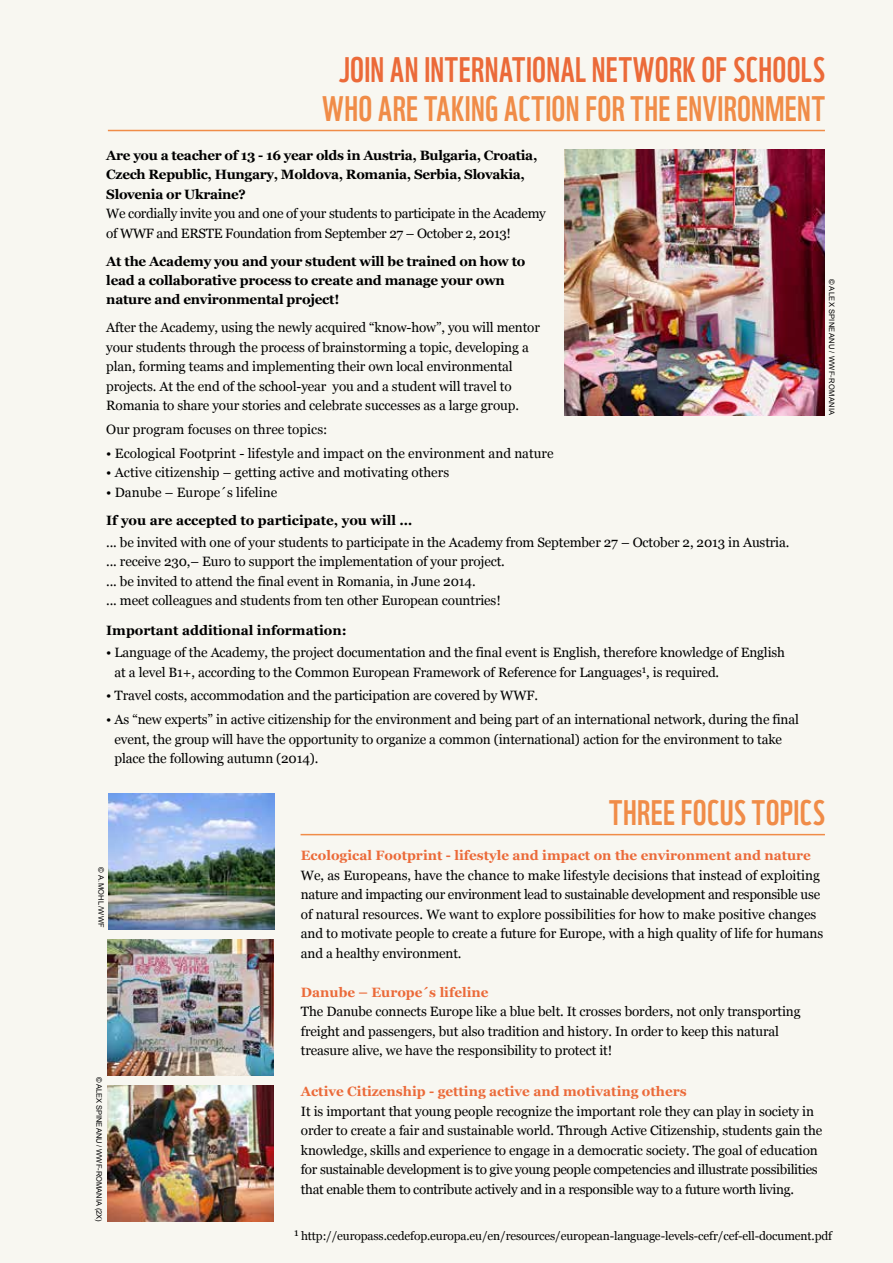
<style>
.page{position:relative;width:893px;height:1263px;background:#f8f7f1}
.page>*{position:absolute;margin:0;border:0;box-sizing:border-box;transform-origin:0 0}
.t1{font:34.5px "WWF";letter-spacing:.01em;color:#f08c48}
.t2{font:34.5px "WWF";letter-spacing:.005em;color:#eb6a39}
.t3{font:13.5px/19.5px "Georgia";letter-spacing:-.01em;color:#000}
.t4{font:700 13.5px/19.5px "Georgia";letter-spacing:-.02em;color:#000}
.t5{font:700 13.5px "Georgia";color:#eb6a39}
.t6{font:700 13.5px "Georgia";color:#000}
.t7{font:12px "Georgia";letter-spacing:-.01em;color:#000}
.t8{font:7.5px "Arial";letter-spacing:.035em;color:#000}
.t9{font:7.5px "Arial";letter-spacing:.005em;color:#000}
</style>
<div class="page">
<hr style="left:892px;top:782px;width:1px;height:481px;background:#fac058">
<img style="left:564px;top:149px;width:261px;height:266px">
<hr style="left:301px;top:834px;width:524px;height:1px;background:#f08c48">
<img style="left:108px;top:793px;width:166px;height:136px">
<img style="left:107px;top:1085px;width:166px;height:136px">
<img style="left:107px;top:939px;width:166px;height:136px">
<hr style="left:108px;top:130px;width:717px;height:1px;background:#f08c48">
<h1 class="t2" style="left:339px;top:43px;width:487px">JOIN AN INTERNATIONAL NETWORK OF SCHOOLS</h1>
<h1 class="t1" style="left:322px;top:82px;width:504px">WHO ARE TAKING ACTION FOR THE ENVIRONMENT</h1>
<p class="t4" style="left:106px;top:145px;width:433px">Are you a teacher of 13 - 16 year olds in Austria, Bulgaria, Croatia,<br>Czech Republic, Hungary, Moldova, Romania, Serbia, Slovakia,<br>Slovenia or Ukraine?</p>
<p class="t3" style="left:106px;top:204px;width:441px">We cordially invite you and one of your students to participate in the Academy of WWF and ERSTE Foundation from September 27 – October 2, 2013!</p>
<p class="t4" style="left:106px;top:251px;width:421px">At the Academy you and your student will be trained on how to lead a collaborative process to create and manage your own nature and environmental project!</p>
<p class="t3" style="left:106px;top:318px;width:435px">After the Academy, using the newly acquired “know-how”, you will mentor your students through the process of brainstorming a topic, developing a plan, forming teams and implementing their own local environmental projects. At the end of the school-year you and a student will travel to Romania to share your stories and celebrate successes as a large group.</p>
<p class="t3" style="left:106px;top:420px;width:223px">Our program focuses on three topics:</p>
<p class="t3" style="left:106px;top:443px;width:449px">• Ecological Footprint - lifestyle and impact on the environment and nature</p>
<p class="t3" style="left:106px;top:463px;width:344px">• Active citizenship – getting active and motivating others</p>
<p class="t3" style="left:106px;top:482px;width:172px">• Danube – Europe´s lifeline</p>
<p class="t6" style="left:106px;top:513px;width:308px">If you are accepted to participate, you will …</p>
<p class="t3" style="left:106px;top:532px;width:685px">... be invited with one of your students to participate in the Academy from September 27 – October 2, 2013 in Austria. ... receive 230,– Euro to support the implementation of your project.<br>... be invited to attend the final event in Romania, in June 2014.<br>... meet colleagues and students from ten other European countries!</p>
<p class="t6" style="left:106px;top:623px;width:242px">Important additional information:</p>
<p class="t3" style="left:115px;top:643px;width:672px;text-indent:-8px">• Language of the Academy, the project documentation and the final event is English, therefore knowledge of English at a level B1+, according to the Common European Framework of Reference for Languages<sup>1</sup>, is required.</p>
<p class="t3" style="left:106px;top:686px;width:433px">• Travel costs, accommodation and the participation are covered by WWF.</p>
<p class="t3" style="left:115px;top:710px;width:686px;text-indent:-8px">• As “new experts” in active citizenship for the environment and being part of an international network, during the final event, the group will have the opportunity to organize a common (international) action for the environment to take place the following autumn (2014).</p>
<h1 class="t1" style="left:609px;top:786px;width:216px">THREE FOCUS TOPICS</h1>
<p class="t8" style="left:837px;top:279px;width:138px;rotate:90deg">© Alex Spineanu / WWF-Romania</p>
<p class="t8" style="left:106px;top:867px;width:61px;rotate:90deg">© A.Mohl/WWF</p>
<p class="t9" style="left:104px;top:1077px;width:147px;rotate:90deg">© Alex Spineanu / WWF-Romania (2x)</p>
<p class="t5" style="left:301px;top:848px;width:512px">Ecological Footprint - lifestyle and impact on the environment and nature</p>
<p class="t3" style="left:301px;top:865px;width:524px">We, as Europeans, have the chance to make lifestyle decisions that instead of exploiting nature and impacting our environment lead to sustainable development and responsible use of natural resources. We want to explore possibilities for how to make positive changes and to motivate people to create a future for Europe, with a high quality of life for humans and a healthy environment.</p>
<p class="t5" style="left:301px;top:984px;width:189px">Danube – Europe´s lifeline</p>
<p class="t3" style="left:301px;top:1002px;width:501px">The Danube connects Europe like a blue belt. It crosses borders, not only transporting freight and passengers, but also tradition and history. In order to keep this natural treasure alive, we have the responsibility to protect it!</p>
<p class="t5" style="left:301px;top:1084px;width:387px">Active Citizenship - getting active and motivating others</p>
<p class="t3" style="left:301px;top:1101px;width:523px">It is important that young people recognize the important role they can play in society in order to create a fair and sustainable world. Through Active Citizenship, students gain the knowledge, skills and experience to engage in a democratic society. The goal of education for sustainable development is to give young people competencies and illustrate possibilities that enable them to contribute actively and in a responsible way to a future worth living.</p>
<p class="t7" style="left:294px;top:1229px;width:539px"><sup>1</sup> http://europass.cedefop.europa.eu/en/resources/european-language-levels-cefr/cef-ell-document.pdf</p>
</div>
